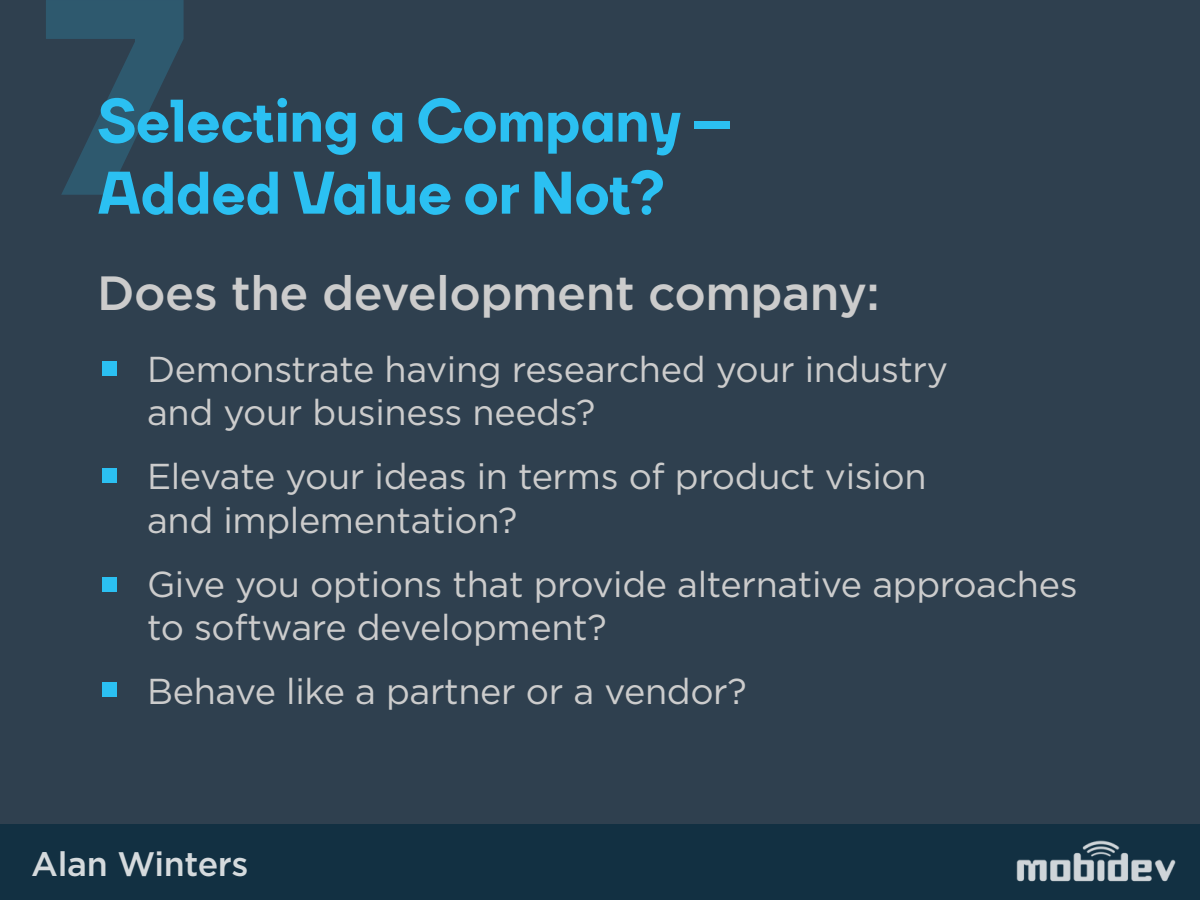
<style>
.page{position:relative;width:1200px;height:900px;background:#2f404f}
.page>*{position:absolute;margin:0;border:0;box-sizing:border-box;transform-origin:0 0}
.t1{font:800 278.2px "TT Firs";color:#2bc0f2}
.t2{font:800 60px/72px "TT Firs";color:#2bc0f2}
.t3{font:500 48px "Gotham Pro";letter-spacing:-.01em;color:#ccc}
.t4{font:36px/43.2px "Gotham Pro";letter-spacing:-.01em;color:#ccc}
.t5{font:500 34px "Gotham Pro";letter-spacing:-.01em;color:#d5dadd}
</style>
<div class="page">
<div style="left:102px;top:361px;width:16px;height:15px;background:#2bc0f2"></div>
<div style="left:102px;top:468px;width:16px;height:15px;background:#2bc0f2"></div>
<div style="left:102px;top:577px;width:16px;height:15px;background:#2bc0f2"></div>
<div style="left:102px;top:682px;width:16px;height:15px;background:#2bc0f2"></div>
<div style="left:0;top:824px;width:1200px;height:76px;background:#123042"></div>
<img style="left:1016px;top:840px;width:160px;height:42px">
<h1 class="t1" style="left:43px;top:-81px;width:145px">7</h1>
<h2 class="t2" style="left:98px;top:85px;width:634px">Selecting a Company –<br>Added Value or Not?</h2>
<h3 class="t3" style="left:97px;top:266px;width:784px">Does the development company:</h3>
<p class="t4" style="left:147px;top:348px;width:802px">Demonstrate having researched your industry and your business needs?</p>
<p class="t4" style="left:147px;top:455px;width:781px">Elevate your ideas in terms of product vision and implementation?</p>
<p class="t4" style="left:147px;top:562px;width:932px">Give you options that provide alternative approaches to software development?</p>
<p class="t4" style="left:147px;top:670px;width:601px">Behave like a partner or a vendor?</p>
<p class="t5" style="left:31px;top:845px;width:219px">Alan Winters</p>
</div>
